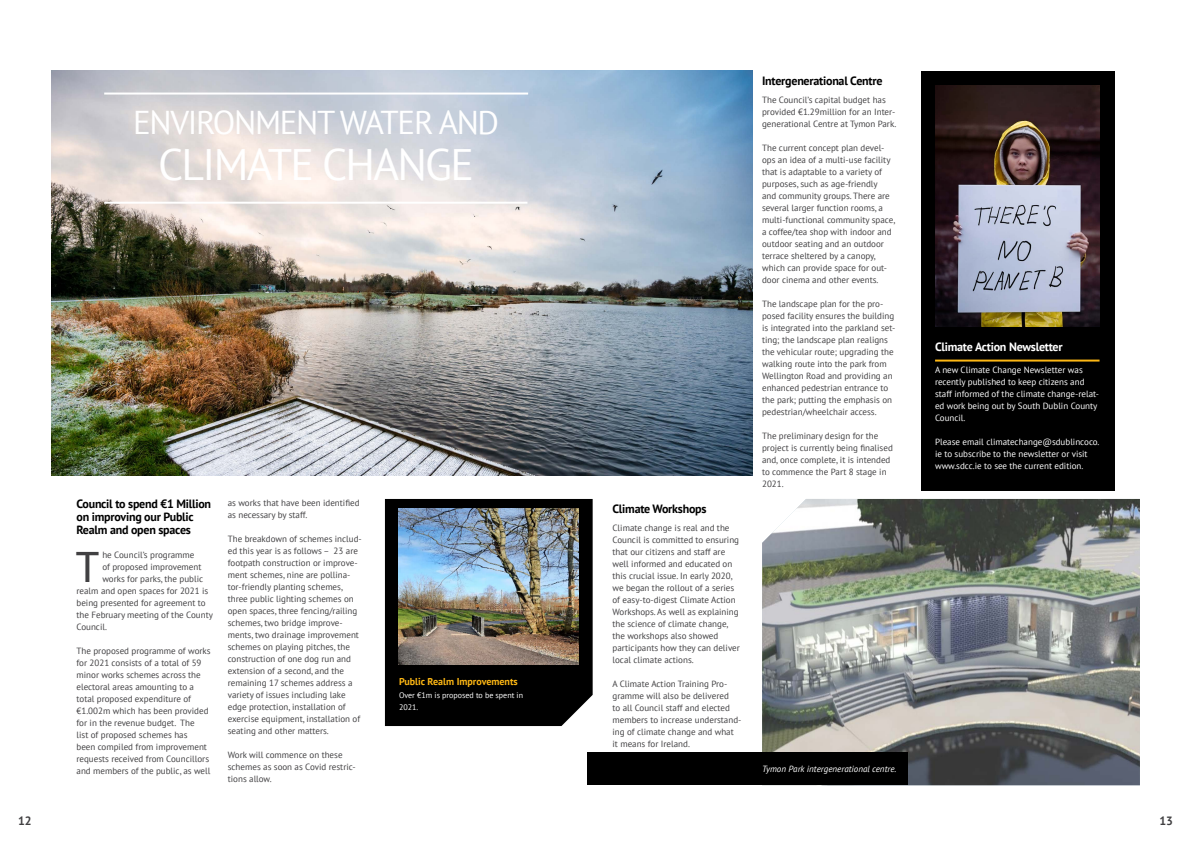
<style>
.page{position:relative;width:1191px;height:842px;background:#fff}
.page>*{position:absolute;margin:0;border:0;box-sizing:border-box;transform-origin:0 0}
.t1{font:44.6px "Myriad Pro";color:#414042}
.t2{font:44px "PT Sans";letter-spacing:-.04em;color:#fff}
.t3{font:33px "PT Sans";letter-spacing:-.04em;color:#fff}
.t4{font:700 12px/13px "PT Sans";letter-spacing:-.02em;color:#000}
.t5{font:700 12px "PT Sans";letter-spacing:-.02em;color:#fff}
.t6{font:700 12px "PT Sans";color:#414042}
.t7{font:700 10px "PT Sans";color:#fdb714}
.t8{font:9px/12px "PT Sans";color:#414042}
.t9{font:9px/12px "PT Sans";color:#fff}
.t10{font:italic 9px "PT Sans";color:#fff}
.t11{font:8px/12px "PT Sans";color:#fff}
</style>
<div class="page">
<div style="left:385px;top:499px;width:207px;height:227px;background:#000"></div>
<img style="left:51px;top:71px;width:702px;height:405px">
<hr style="left:104px;top:93px;width:424px;height:2px;background:#fff">
<hr style="left:104px;top:202px;width:423px;height:2px;background:#fff">
<div style="left:921px;top:71px;width:193px;height:419px;background:#000"></div>
<img style="left:762px;top:499px;width:378px;height:286px">
<img style="left:935px;top:85px;width:164px;height:242px">
<div style="left:587px;top:753px;width:320px;height:32px;background:#000"></div>
<img style="left:399px;top:509px;width:179px;height:156px">
<hr style="left:935px;top:360px;width:164px;height:2px;background:#fdb714">
<h3 class="t3" style="left:133px;top:101px;width:367px">ENVIRONMENT WATER AND</h3>
<h2 class="t2" style="left:158px;top:136px;width:317px">CLIMATE CHANGE</h2>
<h3 class="t4" style="left:77px;top:497px;width:136px">Council to spend €1 Million on improving our Public<br>Realm and open spaces</h3>
<h1 class="t1" style="left:77px;top:540px;width:24px">T</h1>
<p class="t8" style="left:102px;top:549px;width:94px">he Council’s programme</p>
<p class="t8" style="left:102px;top:561px;width:101px">of proposed improvement</p>
<p class="t8" style="left:102px;top:573px;width:102px">works for parks, the public</p>
<p class="t8" style="left:77px;top:585px;width:133px">realm and open spaces for 2021 is</p>
<p class="t8" style="left:77px;top:597px;width:131px">being presented for agreement to</p>
<p class="t8" style="left:77px;top:609px;width:138px">the February meeting of the County</p>
<p class="t8" style="left:77px;top:621px;width:32px">Council.</p>
<p class="t8" style="left:77px;top:645px;width:136px">The proposed programme of works for 2021 consists of a total of 59 minor works schemes across the electoral areas amounting to a total proposed expenditure of €1.002m which has been provided for in the revenue budget. The<br>list of proposed schemes has<br>been compiled from improvement requests received from Councillors and members of the public, as well</p>
<p class="t8" style="left:228px;top:496px;width:133px">as works that have been identified as necessary by staff.</p>
<p class="t8" style="left:228px;top:532px;width:136px">The breakdown of schemes includ&shy;ed this year is as follows – 23 are footpath construction or improve&shy;ment schemes, nine are pollina&shy;tor-friendly planting schemes, three public lighting schemes on open spaces, three fencing/railing schemes, two bridge improve&shy;ments, two drainage improvement schemes on playing pitches, the construction of one dog run and extension of a second, and the remaining 17 schemes address a variety of issues including lake edge protection, installation of exercise equipment, installation of seating and other matters.</p>
<p class="t8" style="left:228px;top:748px;width:129px">Work will commence on these schemes as soon as Covid restric&shy;tions allow.</p>
<p class="t7" style="left:399px;top:675px;width:120px">Public Realm Improvements</p>
<p class="t11" style="left:399px;top:689px;width:125px">Over €1m is proposed to be spent in<br>2021.</p>
<h3 class="t4" style="left:612px;top:502px;width:96px">Climate Workshops</h3>
<p class="t8" style="left:612px;top:522px;width:129px">Climate change is real and the<br>Council is committed to ensuring that our citizens and staff are well informed and educated on this crucial issue. In early 2020, we began the rollout of a series of easy-to-digest Climate Action<br>Workshops. As well as explaining the science of climate change, the workshops also showed participants how they can deliver local climate actions.</p>
<p class="t8" style="left:612px;top:678px;width:130px">A Climate Action Training Pro&shy;gramme will also be delivered<br>to all Council staff and elected members to increase understand&shy;ing of climate change and what it means for Ireland.</p>
<h3 class="t4" style="left:762px;top:74px;width:122px">Intergenerational Centre</h3>
<p class="t8" style="left:762px;top:94px;width:136px">The Council’s capital budget has provided €1.29million for an Inter&shy;generational Centre at Tymon Park.</p>
<p class="t8" style="left:762px;top:142px;width:135px">The current concept plan devel&shy;ops an idea of a multi-use facility that is adaptable to a variety of purposes, such as age-friendly<br>and community groups. There are several larger function rooms, a multi-functional community space, a coffee/tea shop with indoor and outdoor seating and an outdoor terrace sheltered by a canopy, which can provide space for out&shy;door cinema and other events.</p>
<p class="t8" style="left:762px;top:298px;width:135px">The landscape plan for the pro&shy;posed facility ensures the building is integrated into the parkland set&shy;ting; the landscape plan realigns the vehicular route; upgrading the walking route into the park from Wellington Road and providing an enhanced pedestrian entrance to the park; putting the emphasis on pedestrian/wheelchair access.</p>
<p class="t8" style="left:762px;top:430px;width:132px">The preliminary design for the project is currently being finalised and, once complete, it is intended to commence the Part 8 stage in<br>2021.</p>
<p class="t10" style="left:762px;top:764px;width:136px">Tymon Park intergenerational centre.</p>
<h3 class="t5" style="left:935px;top:339px;width:129px">Climate Action Newsletter</h3>
<p class="t9" style="left:935px;top:364px;width:166px">A new Climate Change Newsletter was recently published to keep citizens and staff informed of the climate change-relat&shy;ed work being out by South Dublin County Council.</p>
<p class="t9" style="left:935px;top:436px;width:166px">Please email climatechange@sdublincoco. ie to subscribe to the newsletter or visit www.sdcc.ie to see the current edition.</p>
<h3 class="t6" style="left:18px;top:813px;width:15px">12</h3>
<h3 class="t6" style="left:1159px;top:812px;width:15px">13</h3>
</div>
